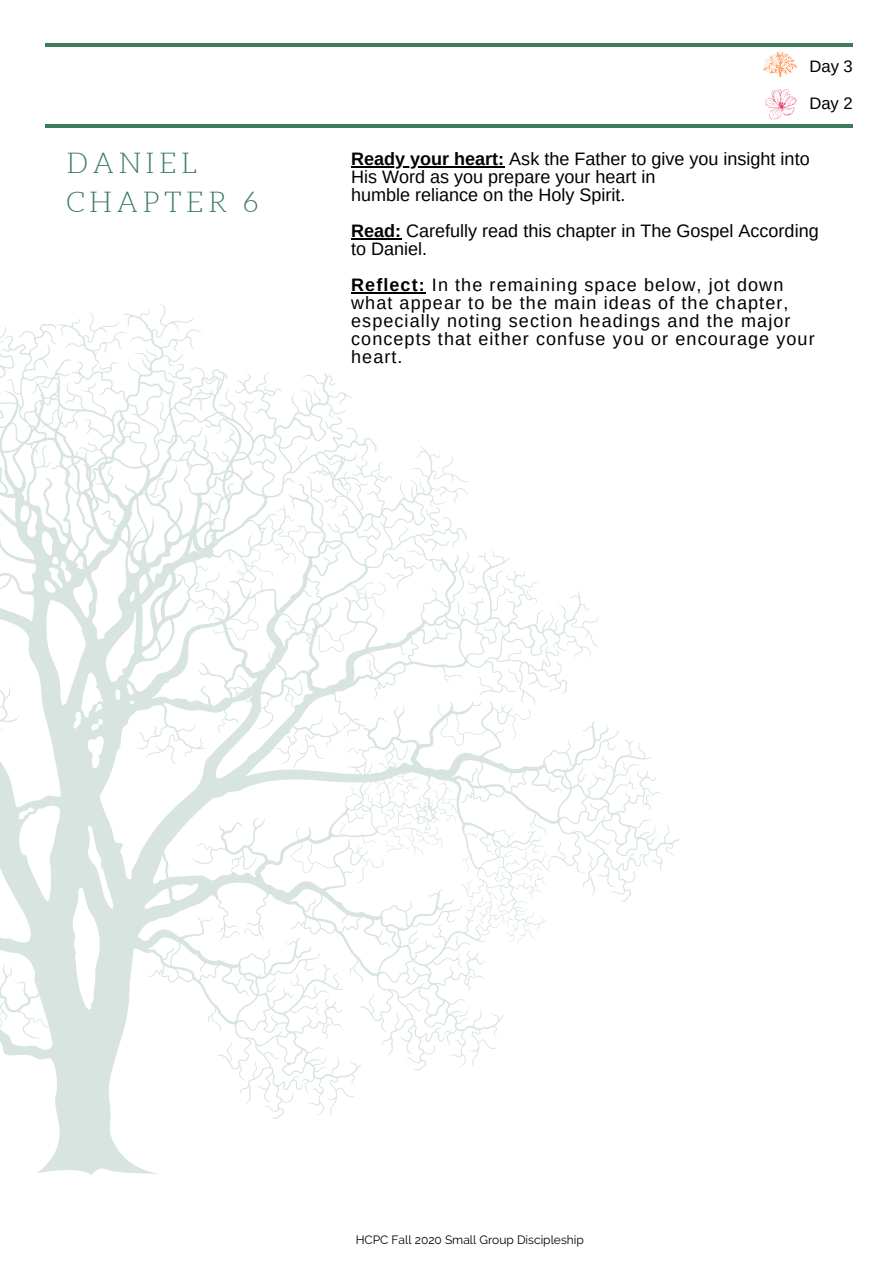
<style>
.page{position:relative;width:894px;height:1264px;background:#fff}
.page>*{position:absolute;margin:0;border:0;box-sizing:border-box;transform-origin:0 0}
.t1{font:300 28.2px/38.4px "Aleo";letter-spacing:.16em;color:#3d7b5f}
.t2{font:18px/18px "Arimo";letter-spacing:.06em;color:#000}
.t3{font:18px/18px "Arimo";color:#000}
.t4{font:16.65px "Arimo";color:#000}
.t5{font:12px "Raleway";color:#000}
.s1{font-weight:700}
</style>
<div class="page">
<hr style="left:45px;top:44px;width:808px;height:3px;background:#3d7b5f">
<hr style="left:45px;top:124px;width:808px;height:4px;background:#3d7b5f">
<svg style="left:763px;top:51px;width:34px;height:26px"></svg>
<hr style="left:351px;top:166px;width:153px;height:1px;background:#000">
<hr style="left:351px;top:238px;width:50px;height:1px;background:#000">
<hr style="left:351px;top:292px;width:75px;height:1px;background:#000">
<svg style="left:765px;top:89px;width:31px;height:30px"></svg>
<svg style="left:37px;top:1086px;width:318px;height:88px"></svg>
<svg style="left:0;top:304px;width:680px;height:782px"></svg>
<p class="t4" style="left:809px;top:57px;width:45px">Day 3</p>
<p class="t4" style="left:809px;top:94px;width:45px">Day 2</p>
<h1 class="t1" style="left:66px;top:144px;width:193px">DANIEL<br>CHAPTER 6</h1>
<p class="t3" style="left:351px;top:150px;width:460px"><span class="s1">Ready your heart:</span> Ask the Father to give you insight into<br>His Word as you prepare your heart in<br>humble reliance on the Holy Spirit.</p>
<p class="t3" style="left:351px;top:222px;width:469px"><span class="s1">Read:</span> Carefully read this chapter in The Gospel According to Daniel.</p>
<p class="t2" style="left:351px;top:276px;width:465px"><span class="s1">Reflect:</span> In the remaining space below, jot down what appear to be the main ideas of the chapter, especially noting section headings and the major concepts that either confuse you or encourage your heart.</p>
<p class="t5" style="left:355px;top:1232px;width:230px">HCPC Fall 2020 Small Group Discipleship</p>
</div>
